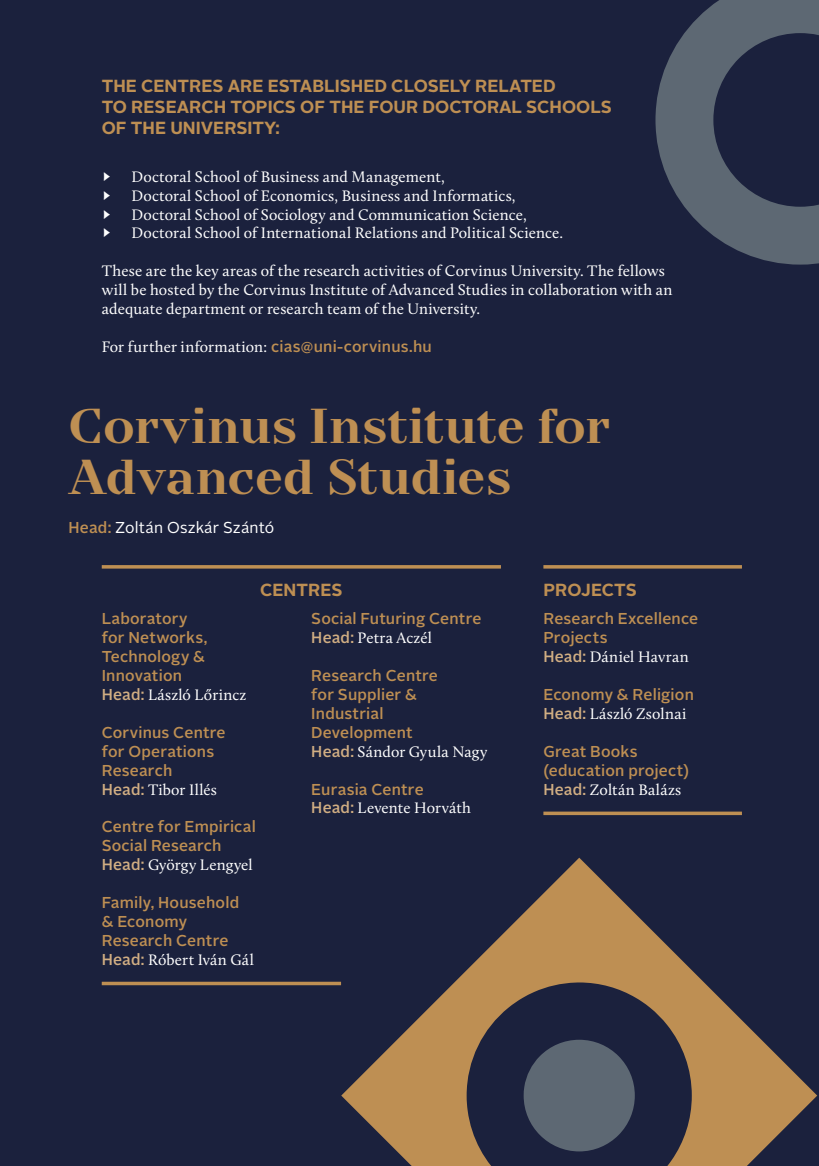
<style>
.page{position:relative;width:819px;height:1166px;background:#1b213d}
.page>*{position:absolute;margin:0;border:0;box-sizing:border-box;transform-origin:0 0}
.t1{font:700 49px/50.8px "TT Nooks";letter-spacing:-.015em;color:#be8f53}
.t2{font:700 17.5px/21px "Alright Sans";color:#be8f53}
.t3{font:15.75px/18.9px "Calluna";letter-spacing:.01em;color:#fff}
.t4{font:500 15.75px/18.9px "Alright Sans";letter-spacing:.01em;color:#be8f53}
.t5{font:15.75px "Alright Sans";letter-spacing:.015em;color:#fff}
.s1{font-family:"Alright Sans";font-weight:500;color:#be8f53}
.s2{font-weight:500;color:#be8f53}
.s3{font-family:"Alright Sans";font-weight:500;color:#d1ae83}
</style>
<div class="page">
<hr style="left:102px;top:565px;width:399px;height:3px;background:#be8f53">
<hr style="left:102px;top:982px;width:239px;height:3px;background:#be8f53">
<hr style="left:543px;top:565px;width:199px;height:3px;background:#be8f53">
<svg style="left:543px;top:811px;width:199px;height:4px"></svg>
<svg style="left:341px;top:858px;width:476px;height:308px"></svg>
<svg style="left:655px;top:0;width:164px;height:265px"></svg>
<p class="t2" style="left:102px;top:75px;width:511px">THE CENTRES ARE ESTABLISHED CLOSELY RELATED<br>TO RESEARCH TOPICS OF THE FOUR DOCTORAL SCHOOLS<br>OF THE UNIVERSITY:</p>
<p class="t3" style="left:102px;top:167px;width:11px">►</p>
<p class="t3" style="left:131px;top:167px;width:315px">Doctoral School of Business and Management,</p>
<p class="t3" style="left:102px;top:186px;width:11px">►</p>
<p class="t3" style="left:131px;top:186px;width:385px">Doctoral School of Economics, Business and Informatics,</p>
<p class="t3" style="left:102px;top:205px;width:11px">►</p>
<p class="t3" style="left:131px;top:205px;width:397px">Doctoral School of Sociology and Communication Science,</p>
<p class="t3" style="left:102px;top:224px;width:11px">►</p>
<p class="t3" style="left:131px;top:224px;width:433px">Doctoral School of International Relations and Political Science.</p>
<p class="t3" style="left:102px;top:261px;width:572px">These are the key areas of the research activities of Corvinus University. The fellows will be hosted by the Corvinus Institute of Advanced Studies in collaboration with an adequate department or research team of the University.</p>
<p class="t3" style="left:102px;top:337px;width:331px">For further information: <span class="s1">cias@uni-corvinus.hu</span></p>
<h1 class="t1" style="left:69px;top:402px;width:543px">Corvinus Institute for<br>Advanced Studies</h1>
<p class="t5" style="left:69px;top:517px;width:207px"><span class="s2">Head:</span> Zoltán Oszkár Szántó</p>
<p class="t2" style="left:260px;top:579px;width:84px">CENTRES</p>
<p class="t4" style="left:102px;top:609px;width:107px">Laboratory for Networks,<br>Technology &amp;<br>Innovation</p>
<p class="t3" style="left:102px;top:685px;width:146px"><span class="s3">Head:</span> László Lőrincz</p>
<p class="t4" style="left:102px;top:723px;width:125px">Corvinus Centre for Operations<br>Research</p>
<p class="t3" style="left:102px;top:779px;width:117px"><span class="s3">Head:</span> Tibor Illés</p>
<p class="t4" style="left:102px;top:817px;width:155px">Centre for Empirical<br>Social Research</p>
<p class="t3" style="left:102px;top:855px;width:152px"><span class="s3">Head:</span> György Lengyel</p>
<p class="t4" style="left:102px;top:893px;width:139px">Family, Household &amp; Economy<br>Research Centre</p>
<p class="t3" style="left:102px;top:950px;width:154px"><span class="s3">Head:</span> Róbert Iván Gál</p>
<p class="t4" style="left:311px;top:609px;width:172px">Social Futuring Centre</p>
<p class="t3" style="left:311px;top:628px;width:122px"><span class="s3">Head:</span> Petra Aczél</p>
<p class="t4" style="left:311px;top:666px;width:128px">Research Centre for Supplier &amp;<br>Industrial<br>Development</p>
<p class="t3" style="left:311px;top:742px;width:178px"><span class="s3">Head:</span> Sándor Gyula Nagy</p>
<p class="t4" style="left:311px;top:780px;width:114px">Eurasia Centre</p>
<p class="t3" style="left:311px;top:798px;width:161px"><span class="s3">Head:</span> Levente Horváth</p>
<p class="t2" style="left:543px;top:579px;width:95px">PROJECTS</p>
<p class="t4" style="left:543px;top:609px;width:156px">Research Excellence<br>Projects</p>
<p class="t3" style="left:543px;top:647px;width:147px"><span class="s3">Head:</span> Dániel Havran</p>
<p class="t4" style="left:543px;top:685px;width:152px">Economy &amp; Religion</p>
<p class="t3" style="left:543px;top:704px;width:145px"><span class="s3">Head:</span> László Zsolnai</p>
<p class="t4" style="left:543px;top:742px;width:147px">Great Books (education project)</p>
<p class="t3" style="left:543px;top:779px;width:139px"><span class="s3">Head:</span> Zoltán Balázs</p>
</div>
